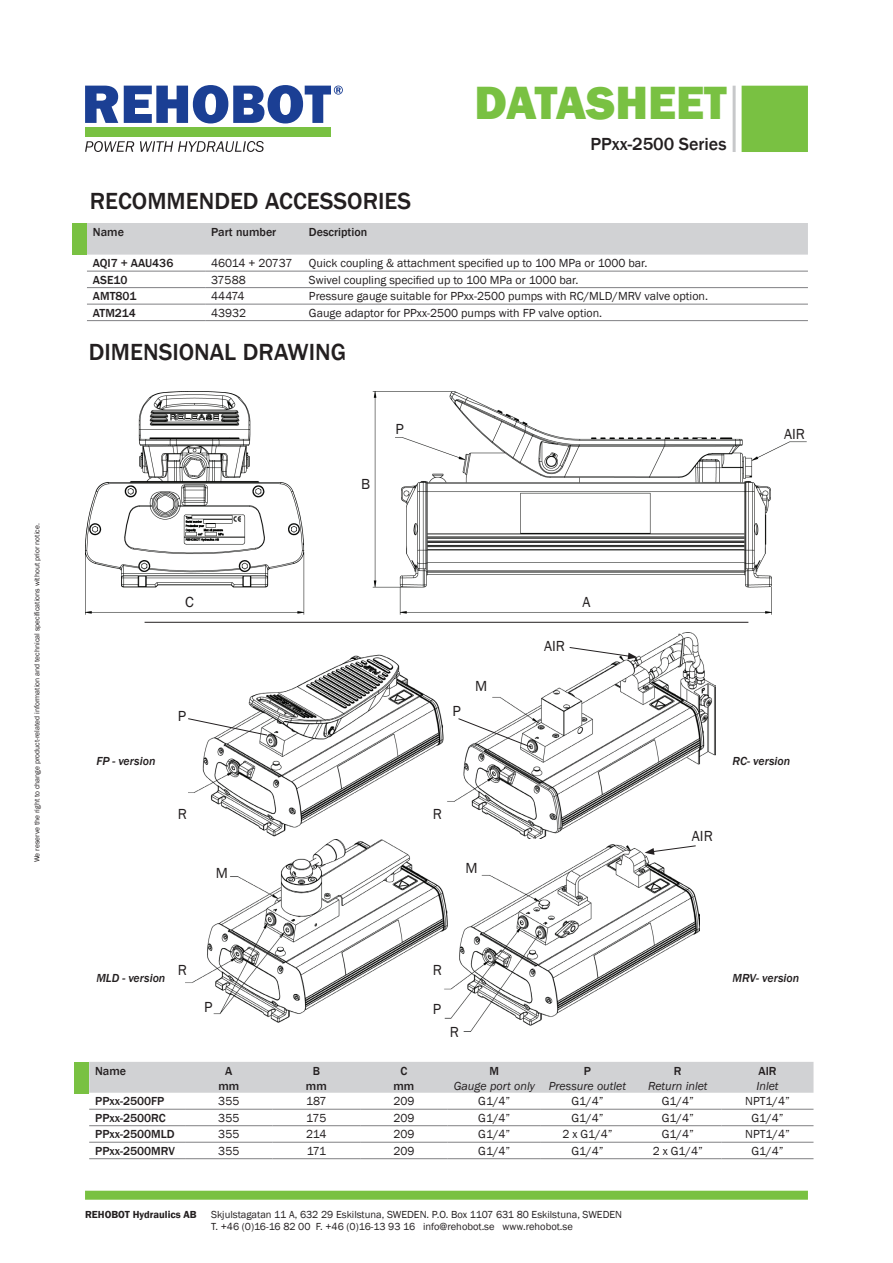
<style>
.page{position:relative;width:893px;height:1263px;background:#fff}
.page>*{position:absolute;margin:0;border:0;box-sizing:border-box;transform-origin:0 0}
.t1{font:800 48px "Franklin Gothic";color:#79c142}
.t2{font:500 24px "Franklin Gothic";color:#231f20}
.t3{font:500 18px "Franklin Gothic";color:#231f20}
.t4{font:15px "Franklin Gothic";color:#231f20}
.t5{font:12px "Franklin Gothic";color:#231f20}
.t6{font:500 12px/15px "Franklin Gothic";color:#231f20;text-align:center}
.t7{font:italic 12px "Franklin Gothic";color:#231f20}
.t8{font:italic 500 12px "Franklin Gothic";color:#231f20}
.t9{font:10.5px/12.6px "Franklin Gothic";color:#231f20}
.t10{font:600 10.5px "Franklin Gothic";color:#231f20}
.t11{font:7.5px "Franklin Gothic";color:#231f20}
</style>
<div class="page">
<div style="left:85px;top:1191px;width:723px;height:9px;background:#79c142"></div>
<svg style="left:85px;top:86px;width:33px;height:37px"></svg>
<div style="left:85px;top:128px;width:246px;height:9px;background:#79c142"></div>
<svg style="left:85px;top:141px;width:49px;height:11px"></svg>
<svg style="left:140px;top:141px;width:124px;height:11px"></svg>
<svg style="left:124px;top:85px;width:219px;height:38px"></svg>
<img style="left:188px;top:632px;width:527px;height:208px">
<img style="left:85px;top:391px;width:722px;height:223px">
<div style="left:742px;top:86px;width:66px;height:66px;background:#79c142"></div>
<hr style="left:733px;top:86px;width:3px;height:66px;background:#c7c8ca">
<div style="left:87px;top:223px;width:721px;height:32px;background:#d1d2d4"></div>
<hr style="left:87px;top:271px;width:118px;height:1px;background:#808083">
<hr style="left:205px;top:271px;width:98px;height:1px;background:#808083">
<hr style="left:303px;top:271px;width:505px;height:1px;background:#808083">
<hr style="left:87px;top:287px;width:118px;height:1px;background:#808083">
<hr style="left:205px;top:287px;width:98px;height:1px;background:#808083">
<hr style="left:303px;top:287px;width:505px;height:1px;background:#808083">
<hr style="left:87px;top:304px;width:118px;height:1px;background:#808083">
<hr style="left:205px;top:304px;width:98px;height:1px;background:#808083">
<hr style="left:303px;top:304px;width:505px;height:1px;background:#808083">
<hr style="left:87px;top:320px;width:118px;height:1px;background:#808083">
<hr style="left:205px;top:320px;width:98px;height:1px;background:#808083">
<hr style="left:303px;top:320px;width:505px;height:1px;background:#808083">
<div style="left:72px;top:223px;width:15px;height:32px;background:#79c142"></div>
<div style="left:89px;top:1062px;width:724px;height:31px;background:#d1d2d4"></div>
<hr style="left:89px;top:1109px;width:96px;height:1px;background:#808083">
<hr style="left:185px;top:1109px;width:88px;height:1px;background:#808083">
<hr style="left:273px;top:1109px;width:87px;height:1px;background:#808083">
<hr style="left:360px;top:1109px;width:88px;height:1px;background:#808083">
<hr style="left:448px;top:1109px;width:93px;height:1px;background:#808083">
<hr style="left:541px;top:1109px;width:93px;height:1px;background:#808083">
<hr style="left:634px;top:1109px;width:88px;height:1px;background:#808083">
<hr style="left:722px;top:1109px;width:91px;height:1px;background:#808083">
<hr style="left:89px;top:1125px;width:96px;height:1px;background:#808083">
<hr style="left:185px;top:1125px;width:88px;height:1px;background:#808083">
<hr style="left:273px;top:1125px;width:87px;height:1px;background:#808083">
<hr style="left:360px;top:1125px;width:88px;height:1px;background:#808083">
<hr style="left:448px;top:1125px;width:93px;height:1px;background:#808083">
<hr style="left:541px;top:1125px;width:93px;height:1px;background:#808083">
<hr style="left:634px;top:1125px;width:88px;height:1px;background:#808083">
<hr style="left:722px;top:1125px;width:91px;height:1px;background:#808083">
<hr style="left:89px;top:1142px;width:96px;height:1px;background:#808083">
<hr style="left:185px;top:1142px;width:88px;height:1px;background:#808083">
<hr style="left:273px;top:1142px;width:87px;height:1px;background:#808083">
<hr style="left:360px;top:1142px;width:88px;height:1px;background:#808083">
<hr style="left:448px;top:1142px;width:93px;height:1px;background:#808083">
<hr style="left:541px;top:1142px;width:93px;height:1px;background:#808083">
<hr style="left:634px;top:1142px;width:88px;height:1px;background:#808083">
<hr style="left:722px;top:1142px;width:91px;height:1px;background:#808083">
<hr style="left:89px;top:1158px;width:96px;height:1px;background:#808083">
<hr style="left:185px;top:1158px;width:88px;height:1px;background:#808083">
<hr style="left:273px;top:1158px;width:87px;height:1px;background:#808083">
<hr style="left:360px;top:1158px;width:88px;height:1px;background:#808083">
<hr style="left:448px;top:1158px;width:93px;height:1px;background:#808083">
<hr style="left:541px;top:1158px;width:93px;height:1px;background:#808083">
<hr style="left:634px;top:1158px;width:88px;height:1px;background:#808083">
<hr style="left:722px;top:1158px;width:91px;height:1px;background:#808083">
<div style="left:74px;top:1062px;width:15px;height:31px;background:#79c142"></div>
<img style="left:185px;top:840px;width:514px;height:191px">
<hr style="left:145px;top:622px;width:603px;height:1px;background:#231f20">
<svg style="left:645px;top:845px;width:51px;height:10px"></svg>
<svg style="left:188px;top:718px;width:80px;height:18px"></svg>
<svg style="left:458px;top:718px;width:74px;height:30px"></svg>
<svg style="left:569px;top:647px;width:68px;height:12px"></svg>
<p class="t11" style="left:33px;top:862px;width:340px;rotate:-90deg">We reserve the right to change product-related information and technical specifications without prior notice.</p>
<h1 class="t1" style="left:474px;top:72px;width:254px">DATASHEET</h1>
<h3 class="t3" style="left:590px;top:133px;width:138px">PPxx-2500 Series</h3>
<h2 class="t2" style="left:90px;top:186px;width:323px">RECOMMENDED ACCESSORIES</h2>
<p class="t6" style="left:93px;top:224px;width:33px">Name</p>
<p class="t6" style="left:211px;top:224px;width:67px">Part number</p>
<p class="t6" style="left:309px;top:224px;width:60px">Description</p>
<p class="t6" style="left:93px;top:255px;width:82px">AQI7 + AAU436</p>
<p class="t5" style="left:211px;top:255px;width:83px">46014 + 20737</p>
<p class="t5" style="left:309px;top:255px;width:340px">Quick coupling &amp; attachment specified up to 100 MPa or 1000 bar.</p>
<p class="t6" style="left:93px;top:272px;width:36px">ASE10</p>
<p class="t5" style="left:211px;top:272px;width:36px">37588</p>
<p class="t5" style="left:309px;top:272px;width:271px">Swivel coupling specified up to 100 MPa or 1000 bar.</p>
<p class="t6" style="left:93px;top:289px;width:45px">AMT801</p>
<p class="t5" style="left:211px;top:289px;width:35px">44474</p>
<p class="t5" style="left:309px;top:289px;width:401px">Pressure gauge suitable for PPxx-2500 pumps with RC/MLD/MRV valve option.</p>
<p class="t6" style="left:93px;top:305px;width:44px">ATM214</p>
<p class="t5" style="left:211px;top:305px;width:37px">43932</p>
<p class="t5" style="left:309px;top:305px;width:295px">Gauge adaptor for PPxx-2500 pumps with FP valve option.</p>
<h2 class="t2" style="left:89px;top:338px;width:259px">DIMENSIONAL DRAWING</h2>
<p class="t4" style="left:361px;top:475px;width:11px">B</p>
<p class="t4" style="left:395px;top:420px;width:10px">P</p>
<p class="t4" style="left:185px;top:593px;width:10px">C</p>
<p class="t4" style="left:178px;top:707px;width:10px">P</p>
<p class="t4" style="left:452px;top:702px;width:10px">P</p>
<p class="t4" style="left:475px;top:676px;width:14px">M</p>
<p class="t4" style="left:544px;top:637px;width:22px">AIR</p>
<p class="t4" style="left:583px;top:593px;width:10px">A</p>
<p class="t4" style="left:784px;top:425px;width:22px">AIR</p>
<p class="t8" style="left:96px;top:754px;width:61px">FP - version</p>
<p class="t8" style="left:733px;top:754px;width:59px">RC- version</p>
<p class="t4" style="left:178px;top:805px;width:11px">R</p>
<p class="t4" style="left:433px;top:805px;width:11px">R</p>
<p class="t4" style="left:216px;top:864px;width:14px">M</p>
<p class="t4" style="left:465px;top:859px;width:14px">M</p>
<p class="t4" style="left:692px;top:826px;width:22px">AIR</p>
<p class="t8" style="left:96px;top:971px;width:71px">MLD - version</p>
<p class="t4" style="left:178px;top:961px;width:11px">R</p>
<p class="t4" style="left:433px;top:961px;width:11px">R</p>
<p class="t4" style="left:204px;top:998px;width:10px">P</p>
<p class="t4" style="left:433px;top:1000px;width:10px">P</p>
<p class="t4" style="left:450px;top:1023px;width:11px">R</p>
<p class="t6" style="left:95px;top:1063px;width:33px">Name</p>
<p class="t6" style="left:218px;top:1063px;width:22px">A mm</p>
<p class="t6" style="left:306px;top:1063px;width:22px">B mm</p>
<p class="t6" style="left:393px;top:1063px;width:22px">C mm</p>
<p class="t6" style="left:489px;top:1063px;width:11px">M</p>
<p class="t7" style="left:454px;top:1078px;width:83px">Gauge port only</p>
<p class="t6" style="left:584px;top:1063px;width:9px">P</p>
<p class="t7" style="left:549px;top:1078px;width:79px">Pressure outlet</p>
<p class="t6" style="left:674px;top:1063px;width:9px">R</p>
<p class="t7" style="left:648px;top:1078px;width:61px">Return inlet</p>
<p class="t8" style="left:733px;top:971px;width:68px">MRV- version</p>
<p class="t6" style="left:758px;top:1063px;width:20px">AIR</p>
<p class="t7" style="left:756px;top:1078px;width:24px">Inlet</p>
<p class="t6" style="left:95px;top:1093px;width:71px">PPxx-2500FP</p>
<p class="t5" style="left:218px;top:1093px;width:23px">355</p>
<p class="t5" style="left:306px;top:1093px;width:22px">187</p>
<p class="t5" style="left:393px;top:1093px;width:23px">209</p>
<p class="t5" style="left:478px;top:1093px;width:34px">G1/4”</p>
<p class="t5" style="left:571px;top:1093px;width:34px">G1/4”</p>
<p class="t5" style="left:662px;top:1093px;width:34px">G1/4”</p>
<p class="t5" style="left:745px;top:1093px;width:46px">NPT1/4”</p>
<p class="t6" style="left:95px;top:1110px;width:72px">PPxx-2500RC</p>
<p class="t5" style="left:218px;top:1110px;width:23px">355</p>
<p class="t5" style="left:306px;top:1110px;width:22px">175</p>
<p class="t5" style="left:393px;top:1110px;width:23px">209</p>
<p class="t5" style="left:478px;top:1110px;width:34px">G1/4”</p>
<p class="t5" style="left:571px;top:1110px;width:34px">G1/4”</p>
<p class="t5" style="left:662px;top:1110px;width:34px">G1/4”</p>
<p class="t5" style="left:751px;top:1110px;width:34px">G1/4”</p>
<p class="t6" style="left:95px;top:1127px;width:81px">PPxx-2500MLD</p>
<p class="t5" style="left:218px;top:1127px;width:23px">355</p>
<p class="t5" style="left:306px;top:1127px;width:22px">214</p>
<p class="t5" style="left:393px;top:1127px;width:23px">209</p>
<p class="t5" style="left:478px;top:1127px;width:34px">G1/4”</p>
<p class="t5" style="left:562px;top:1127px;width:52px">2 x G1/4”</p>
<p class="t5" style="left:662px;top:1127px;width:34px">G1/4”</p>
<p class="t5" style="left:745px;top:1127px;width:46px">NPT1/4”</p>
<p class="t6" style="left:95px;top:1143px;width:81px">PPxx-2500MRV</p>
<p class="t5" style="left:218px;top:1143px;width:23px">355</p>
<p class="t5" style="left:307px;top:1143px;width:21px">171</p>
<p class="t5" style="left:393px;top:1143px;width:23px">209</p>
<p class="t5" style="left:478px;top:1143px;width:34px">G1/4”</p>
<p class="t5" style="left:571px;top:1143px;width:34px">G1/4”</p>
<p class="t5" style="left:653px;top:1143px;width:52px">2 x G1/4”</p>
<p class="t5" style="left:751px;top:1143px;width:34px">G1/4”</p>
<p class="t10" style="left:85px;top:1208px;width:113px">REHOBOT Hydraulics AB</p>
<p class="t9" style="left:211px;top:1208px;width:413px">Skjulstagatan 11 A, 632 29 Eskilstuna, SWEDEN. P.O. Box 1107 631 80 Eskilstuna, SWEDEN<br>T. +46 (0)16-16 82 00 F. +46 (0)16-13 93 16 info@rehobot.se www.rehobot.se</p>
</div>
